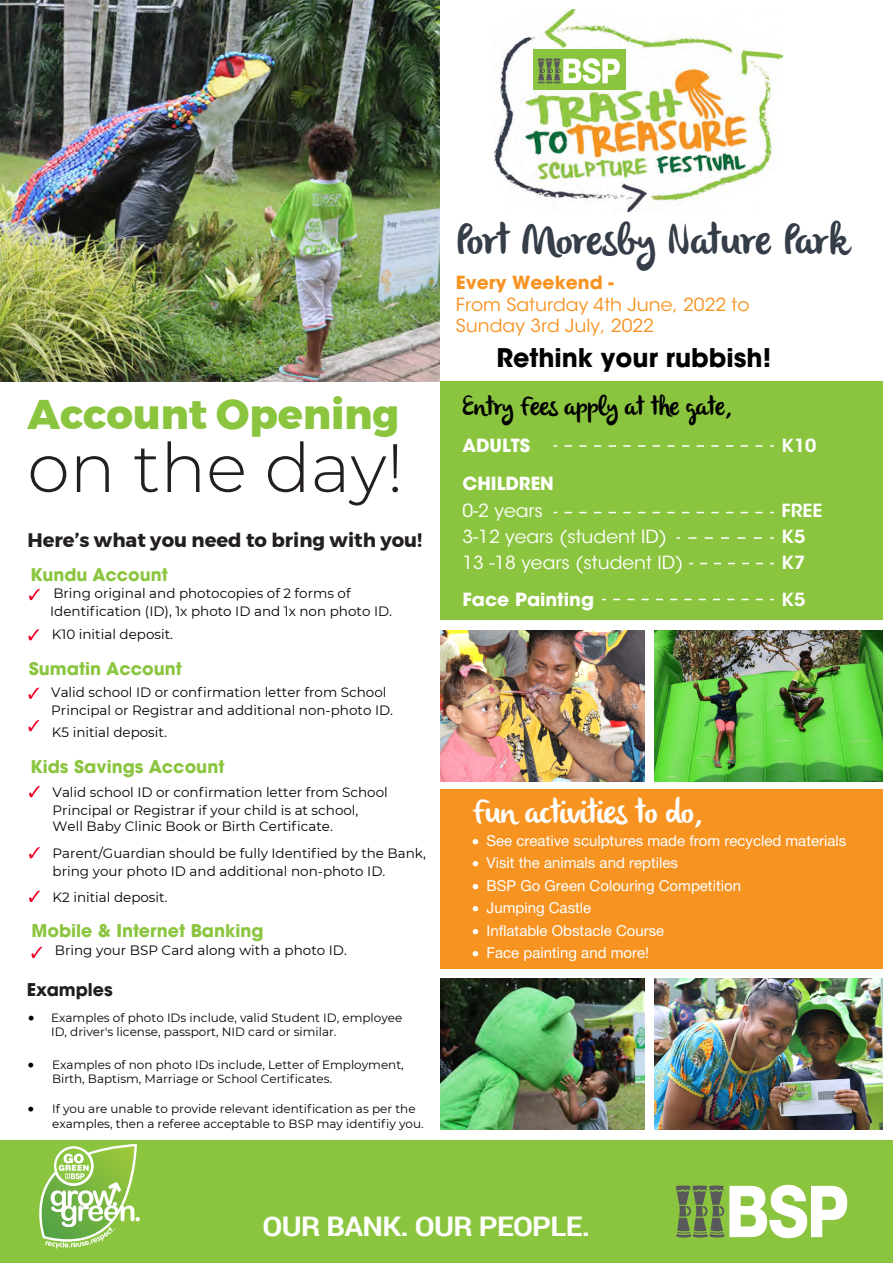
<style>
.page{position:relative;width:893px;height:1263px;background:#fff}
.page>*{position:absolute;margin:0;border:0;box-sizing:border-box;transform-origin:0 0}
.t1{font:300 68.25px "Montserrat";color:#231f20}
.t2{font:43.8px "olivier";color:#343d48;scale:.94 1}
.t3{font:800 41.4px "Montserrat";color:#8bc53f}
.t4{font:34.5px "olivier";letter-spacing:-.02em;color:#fff;scale:.94 1}
.t5{font:27px "olivier";letter-spacing:-.02em;color:#000;scale:.94 1}
.t6{font:700 27px "Roboto";letter-spacing:-.025em;color:#fff;scale:1.08 1}
.t7{font:700 25.5px "ITC Avant Garde Std";color:#000}
.t8{font:700 19.5px "Montserrat";color:#231f20}
.t9{font:18px "ITC Avant Garde Std";color:#fff;scale:1.04 1}
.t10{font:18px/21.6px "ITC Avant Garde Std";color:#f79321;scale:1.04 1}
.t11{font:700 18px "ITC Avant Garde Std";color:#fff}
.t12{font:700 18px "ITC Avant Garde Std";color:#f79321;scale:1.04 1}
.t13{font:600 18px "ITC Avant Garde Std";color:#fff;scale:1.04 1}
.t14{font:700 18px "ITC Avant Garde Std";color:#fff;scale:1.04 1}
.t15{font:700 17.4px "ITC Avant Garde Std";color:#8bc53f}
.t16{font:700 17.4px "ITC Avant Garde Std";color:#231f20}
.t17{font:15px "Helvetica Neue LT Pro";color:#fff}
.t18{font:13.5px/18px "Montserrat";color:#000}
.t19{font:12px/14.4px "Montserrat";color:#000}
</style>
<div class="page">
<img style="left:494px;top:10px;width:288px;height:202px">
<div style="left:534px;top:50px;width:92px;height:40px;background:#8bc53f"></div>
<div style="left:440px;top:381px;width:442px;height:239px;background:#8bc53f"></div>
<div style="left:0;top:1140px;width:893px;height:123px;background:#8bc53f"></div>
<svg style="left:675px;top:1185px;width:172px;height:53px"></svg>
<svg style="left:29px;top:589px;width:11px;height:11px"></svg>
<svg style="left:28px;top:629px;width:11px;height:11px"></svg>
<svg style="left:28px;top:687px;width:11px;height:12px"></svg>
<svg style="left:28px;top:720px;width:11px;height:11px"></svg>
<svg style="left:29px;top:786px;width:11px;height:11px"></svg>
<svg style="left:29px;top:891px;width:11px;height:11px"></svg>
<svg style="left:31px;top:947px;width:11px;height:11px"></svg>
<svg style="left:39px;top:1144px;width:101px;height:104px"></svg>
<img style="left:654px;top:630px;width:228px;height:151px">
<svg style="left:29px;top:847px;width:11px;height:11px"></svg>
<div style="left:440px;top:789px;width:442px;height:179px;background:#f79321"></div>
<img style="left:0;top:0;width:440px;height:382px">
<svg style="left:565px;top:445px;width:209px;height:2px"></svg>
<svg style="left:565px;top:512px;width:209px;height:1px"></svg>
<svg style="left:688px;top:537px;width:86px;height:2px"></svg>
<svg style="left:700px;top:563px;width:74px;height:1px"></svg>
<svg style="left:613px;top:599px;width:161px;height:1px"></svg>
<svg style="left:537px;top:58px;width:83px;height:26px"></svg>
<img style="left:441px;top:979px;width:203px;height:150px">
<img style="left:654px;top:979px;width:228px;height:150px">
<img style="left:441px;top:630px;width:203px;height:151px">
<h2 class="t2" style="left:456px;top:215px;width:419px">Port Moresby Nature Park</h2>
<h3 class="t12" style="left:456px;top:271px;width:153px">Every Weekend -</h3>
<h3 class="t10" style="left:456px;top:293px;width:284px">From Saturday 4th June, 2022 to<br>Sunday 3rd July, 2022</h3>
<h3 class="t3" style="left:28px;top:381px;width:373px">Account Opening</h3>
<h1 class="t1" style="left:27px;top:421px;width:378px">on the day!</h1>
<h3 class="t8" style="left:27px;top:524px;width:396px">Here’s what you need to bring with you!</h3>
<p class="t15" style="left:31px;top:563px;width:139px">Kundu Account</p>
<p class="t18" style="left:50px;top:584px;width:343px">Bring original and photocopies of 2 forms of<br>Identification (ID), 1x photo ID and 1x non photo ID.</p>
<p class="t18" style="left:52px;top:625px;width:123px">K10 initial deposit.</p>
<p class="t15" style="left:29px;top:657px;width:155px">Sumatin Account</p>
<p class="t18" style="left:51px;top:683px;width:343px">Valid school ID or confirmation letter from School<br>Principal or Registrar and additional non-photo ID.</p>
<p class="t18" style="left:52px;top:723px;width:116px">K5 initial deposit.</p>
<p class="t15" style="left:30px;top:755px;width:196px">Kids Savings Account</p>
<p class="t18" style="left:53px;top:782px;width:337px">Valid school ID or confirmation letter from School<br>Principal or Registrar if your child is at school,</p>
<p class="t18" style="left:53px;top:812px;width:375px;line-height:26.8px">Well Baby Clinic Book or Birth Certificate.<br>Parent/Guardian should be fully Identified by the Bank,</p>
<p class="t18" style="left:53px;top:862px;width:334px">bring your photo ID and additional non-photo ID.</p>
<p class="t18" style="left:53px;top:887px;width:116px">K2 initial deposit.</p>
<p class="t15" style="left:32px;top:919px;width:234px">Mobile &amp; Internet Banking</p>
<p class="t18" style="left:55px;top:940px;width:293px">Bring your BSP Card along with a photo ID.</p>
<p class="t16" style="left:27px;top:978px;width:87px">Examples</p>
<p class="t19" style="left:51px;top:1010px;width:353px;text-indent:-23px">• Examples of photo IDs include, valid Student ID, employee<br>ID, driver's license, passport, NID card or similar.</p>
<p class="t19" style="left:52px;top:1057px;width:353px;text-indent:-24px">• Examples of non photo IDs include, Letter of Employment,<br>Birth, Baptism, Marriage or School Certificates.</p>
<p class="t19" style="left:52px;top:1101px;width:373px;text-indent:-24px">• If you are unable to provide relevant identification as per the examples, then a referee acceptable to BSP may identifiy you.</p>
<h3 class="t7" style="left:496px;top:341px;width:276px">Rethink your rubbish!</h3>
<h3 class="t5" style="left:462px;top:391px;width:289px">Entry Fees apply at the gate,</h3>
<h3 class="t11" style="left:462px;top:433px;width:69px">ADULTS</h3>
<h3 class="t13" style="left:782px;top:434px;width:35px">K10</h3>
<h3 class="t11" style="left:462px;top:472px;width:93px">CHILDREN</h3>
<h3 class="t9" style="left:462px;top:500px;width:79px">0-2 years</h3>
<h3 class="t13" style="left:782px;top:499px;width:41px">FREE</h3>
<h3 class="t9" style="left:462px;top:526px;width:198px">3-12 years (student ID)</h3>
<h3 class="t13" style="left:782px;top:525px;width:24px">K5</h3>
<h3 class="t9" style="left:462px;top:552px;width:214px">13 -18 years (student ID)</h3>
<h3 class="t13" style="left:782px;top:551px;width:24px">K7</h3>
<h3 class="t14" style="left:462px;top:587px;width:128px">Face Painting</h3>
<h3 class="t13" style="left:782px;top:587px;width:24px">K5</h3>
<h3 class="t4" style="left:472px;top:792px;width:247px">Fun activities to do,</h3>
<p class="t17" style="left:472px;top:832px;width:376px">• See creative sculptures made from recycled materials</p>
<p class="t17" style="left:472px;top:854px;width:207px">• Visit the animals and reptiles</p>
<p class="t17" style="left:472px;top:877px;width:270px">• BSP Go Green Colouring Competition</p>
<p class="t17" style="left:472px;top:899px;width:121px">• Jumping Castle</p>
<p class="t17" style="left:472px;top:922px;width:194px">• Inflatable Obstacle Course</p>
<p class="t17" style="left:472px;top:944px;width:178px">• Face painting and more!</p>
<h3 class="t6" style="left:263px;top:1207px;width:305px">OUR BANK. OUR PEOPLE.</h3>
</div>
